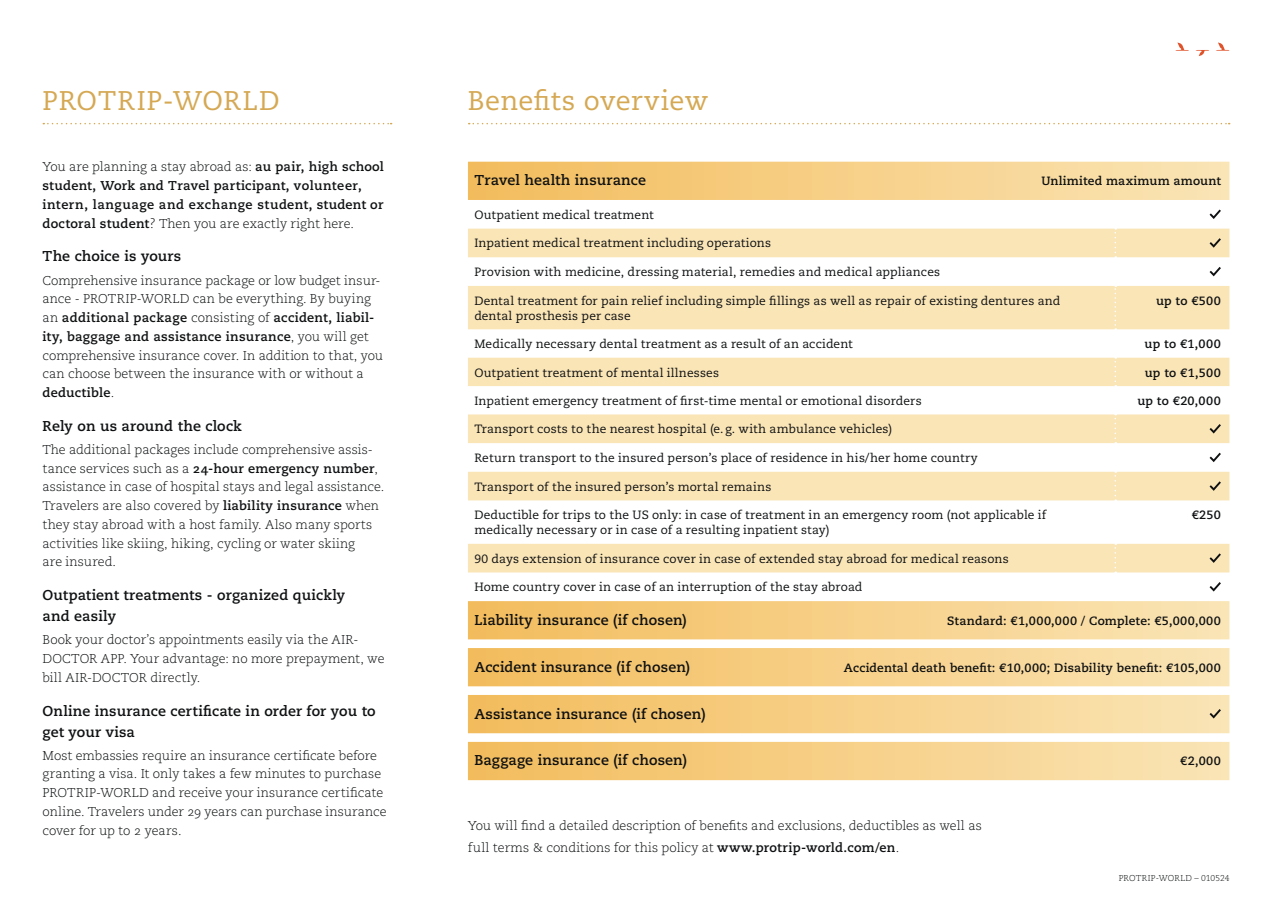
<style>
.page{position:relative;width:1272px;height:902px;background:#fff}
.page>*{position:absolute;margin:0;border:0;box-sizing:border-box;transform-origin:0 0}
.t1{font:27px "Caecilia LT Std";letter-spacing:.015em;color:#d5a853}
.t2{font:27px "Caecilia LT Std";letter-spacing:.04em;color:#d5a853}
.t3{font:700 14.25px/21px "Caecilia LT Std";letter-spacing:.01em;color:#0e1011}
.t4{font:300 12.75px/18.8px "Caecilia LT Std";color:#0e1011}
.t5{font:700 12.75px/18.8px "Caecilia LT Std";letter-spacing:.03em;color:#0e1011}
.t6{font:12px/15px "Caecilia LT Std";letter-spacing:.01em;color:#0e1011}
.t7{font:700 12px "Caecilia LT Std";letter-spacing:.02em;color:#0e1011}
.t8{font:300 8.55px "Caecilia LT Std";letter-spacing:.015em;color:#0e1011}
.s1{font-weight:300}
.s2{font-weight:700}
</style>
<div class="page">
<svg style="left:43px;top:123px;width:348px;height:1px"></svg>
<svg style="left:468px;top:162px;width:761px;height:618px"></svg>
<svg style="left:468px;top:200px;width:761px;height:401px"></svg>
<svg style="left:1209px;top:709px;width:11px;height:9px"></svg>
<svg style="left:468px;top:123px;width:761px;height:1px"></svg>
<svg style="left:1216px;top:43px;width:13px;height:8px"></svg>
<svg style="left:1175px;top:43px;width:13px;height:8px"></svg>
<svg style="left:1195px;top:50px;width:14px;height:6px"></svg>
<h1 class="t2" style="left:43px;top:85px;width:239px">PROTRIP-WORLD</h1>
<p class="t5" style="left:43px;top:158px;width:343px"><span class="s1">You are planning a stay abroad as:</span> au pair, high school student, Work and Travel participant, volunteer, intern, language and exchange student, student or doctoral student<span class="s1">? Then you are exactly right here.</span></p>
<p class="t3" style="left:43px;top:246px;width:140px">The choice is yours</p>
<p class="t4" style="left:43px;top:271px;width:342px">Comprehensive insurance package or low budget insur&shy;ance - PROTRIP-WORLD can be everything. By buying an <span class="s2">additional package</span> consisting of <span class="s2">accident, liabil&shy;ity, baggage and assistance insurance</span>, you will get comprehensive insurance cover. In addition to that, you can choose between the insurance with or without a <span class="s2">deductible</span>.</p>
<p class="t3" style="left:43px;top:415px;width:201px">Rely on us around the clock</p>
<p class="t4" style="left:43px;top:440px;width:343px">The additional packages include comprehensive assis&shy;tance services such as a <span class="s2">24-hour emergency number</span>, assistance in case of hospital stays and legal assistance.<br>Travelers are also covered by <span class="s2">liability insurance</span> when they stay abroad with a host family. Also many sports activities like skiing, hiking, cycling or water skiing<br>are insured.</p>
<p class="t3" style="left:43px;top:585px;width:304px">Outpatient treatments - organized quickly and easily</p>
<p class="t4" style="left:43px;top:630px;width:343px">Book your doctor’s appointments easily via the AIR-<br>DOCTOR APP. Your advantage: no more prepayment, we bill AIR-DOCTOR directly.</p>
<p class="t3" style="left:43px;top:700px;width:335px">Online insurance certificate in order for you to get your visa</p>
<p class="t4" style="left:43px;top:746px;width:345px">Most embassies require an insurance certificate before granting a visa. It only takes a few minutes to purchase PROTRIP-WORLD and receive your insurance certificate online. Travelers under 29 years can purchase insurance cover for up to 2 years.</p>
<h1 class="t1" style="left:468px;top:85px;width:242px">Benefits overview</h1>
<p class="t3" style="left:474px;top:170px;width:173px">Travel health insurance</p>
<p class="t7" style="left:1041px;top:174px;width:181px">Unlimited maximum amount</p>
<p class="t6" style="left:474px;top:207px;width:181px">Outpatient medical treatment</p>
<p class="t6" style="left:474px;top:236px;width:298px">Inpatient medical treatment including operations</p>
<p class="t6" style="left:474px;top:264px;width:467px">Provision with medicine, dressing material, remedies and medical appliances</p>
<p class="t6" style="left:474px;top:293px;width:587px">Dental treatment for pain relief including simple fillings as well as repair of existing dentures and dental prosthesis per case</p>
<p class="t7" style="left:1155px;top:293px;width:66px">up to €500</p>
<p class="t6" style="left:474px;top:336px;width:380px">Medically necessary dental treatment as a result of an accident</p>
<p class="t7" style="left:1144px;top:337px;width:78px">up to €1,000</p>
<p class="t6" style="left:474px;top:365px;width:246px">Outpatient treatment of mental illnesses</p>
<p class="t7" style="left:1144px;top:365px;width:78px">up to €1,500</p>
<p class="t6" style="left:474px;top:393px;width:449px">Inpatient emergency treatment of first-time mental or emotional disorders</p>
<p class="t7" style="left:1137px;top:393px;width:85px">up to €20,000</p>
<p class="t6" style="left:474px;top:422px;width:419px">Transport costs to the nearest hospital (e.g. with ambulance vehicles)</p>
<p class="t6" style="left:474px;top:450px;width:505px">Return transport to the insured person’s place of residence in his/her home country</p>
<p class="t6" style="left:474px;top:479px;width:298px">Transport of the insured person’s mortal remains</p>
<p class="t6" style="left:474px;top:507px;width:573px">Deductible for trips to the US only: in case of treatment in an emergency room (not applicable if medically necessary or in case of a resulting inpatient stay)</p>
<p class="t7" style="left:1191px;top:508px;width:31px">€250</p>
<p class="t6" style="left:474px;top:551px;width:536px">90 days extension of insurance cover in case of extended stay abroad for medical reasons</p>
<p class="t6" style="left:474px;top:579px;width:389px">Home country cover in case of an interruption of the stay abroad</p>
<p class="t3" style="left:474px;top:609px;width:214px">Liability insurance (if chosen)</p>
<p class="t7" style="left:947px;top:613px;width:275px">Standard: €1,000,000 / Complete: €5,000,000</p>
<p class="t3" style="left:474px;top:656px;width:217px">Accident insurance (if chosen)</p>
<p class="t7" style="left:843px;top:660px;width:378px">Accidental death benefit: €10,000; Disability benefit: €105,000</p>
<p class="t3" style="left:474px;top:703px;width:233px">Assistance insurance (if chosen)</p>
<p class="t3" style="left:474px;top:750px;width:214px">Baggage insurance (if chosen)</p>
<p class="t7" style="left:1180px;top:754px;width:42px">€2,000</p>
<p class="t4" style="left:468px;top:814px;width:515px;line-height:22.5px">You will find a detailed description of benefits and exclusions, deductibles as well as full terms &amp; conditions for this policy at <span class="s2">www.protrip-world.com/en</span>.</p>
<p class="t8" style="left:1118px;top:872px;width:112px">PROTRIP-WORLD – 010524</p>
</div>
